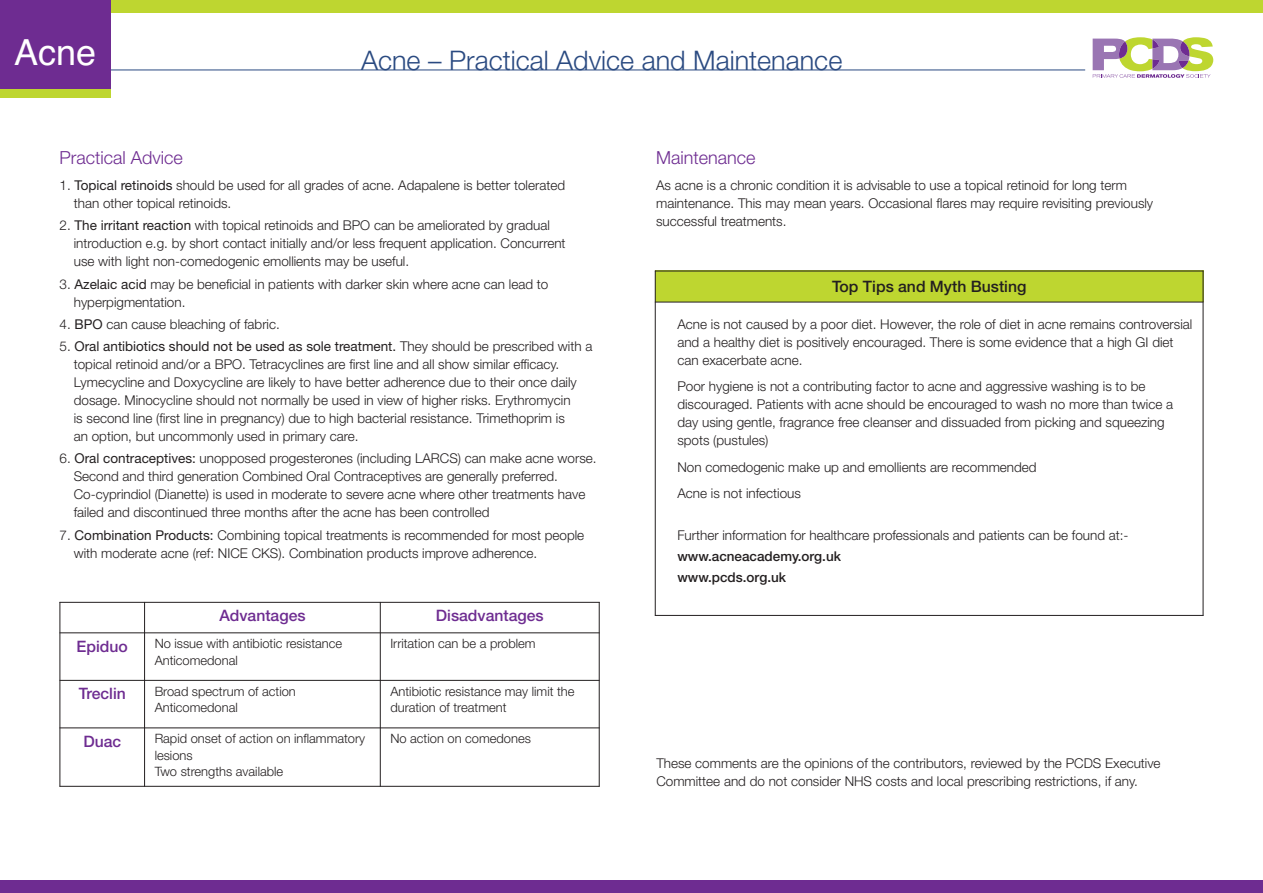
<style>
.page{position:relative;width:1263px;height:893px;background:#fff}
.page>*{position:absolute;margin:0;border:0;box-sizing:border-box;transform-origin:0 0}
.t1{font:36px "Helvetica";color:#fff}
.t2{font:300 27px "Helvetica Neue LT Std";color:#2a4a81}
.t3{font:300 18px "Helvetica Neue LT Std";color:#6e2c91}
.t4{font:500 15.75px "Helvetica Neue LT Std";color:#6e2c91}
.t5{font:500 15.75px "Helvetica Neue LT Std";color:#231f20}
.t6{font:300 13.5px/18px "Helvetica Neue LT Std";color:#231f20}
.t7{font:500 13.5px/21px "Helvetica Neue LT Std";color:#231f20}
.t8{font:300 12.9px/16px "Helvetica Neue LT Std";color:#231f20}
.s1{font-weight:400}
</style>
<div class="page">
<svg style="left:1093px;top:37px;width:120px;height:41px"></svg>
<div style="left:111px;top:0;width:1152px;height:13px;background:#bed630"></div>
<div style="left:0;top:880px;width:1263px;height:13px;background:#6e2c91"></div>
<hr style="left:111px;top:70px;width:974px;height:1px;background:#2a4a81">
<div style="left:655px;top:271px;width:548px;height:31px;background:#bed630"></div>
<hr style="left:655px;top:271px;width:1px;height:345px;background:#231f20">
<hr style="left:1203px;top:271px;width:1px;height:345px;background:#231f20">
<hr style="left:655px;top:271px;width:548px;height:1px;background:#231f20">
<hr style="left:655px;top:302px;width:548px;height:1px;background:#231f20">
<hr style="left:655px;top:615px;width:548px;height:1px;background:#231f20">
<div style="left:0;top:0;width:111px;height:89px;background:#6e2c91"></div>
<div style="left:0;top:89px;width:111px;height:9px;background:#bed630"></div>
<hr style="left:60px;top:602px;width:1px;height:185px;background:#231f20">
<hr style="left:144px;top:602px;width:1px;height:185px;background:#231f20">
<hr style="left:380px;top:602px;width:1px;height:185px;background:#231f20">
<hr style="left:599px;top:602px;width:1px;height:185px;background:#231f20">
<hr style="left:60px;top:602px;width:540px;height:1px;background:#231f20">
<hr style="left:60px;top:632px;width:540px;height:1px;background:#231f20">
<hr style="left:60px;top:680px;width:540px;height:1px;background:#231f20">
<hr style="left:60px;top:727px;width:540px;height:1px;background:#231f20">
<hr style="left:60px;top:786px;width:540px;height:1px;background:#231f20">
<h1 class="t1" style="left:14px;top:32px;width:84px">Acne</h1>
<h2 class="t2" style="left:361px;top:50px;width:483px">Acne – Practical Advice and Maintenance</h2>
<h3 class="t3" style="left:60px;top:151px;width:125px">Practical Advice</h3>
<p class="t6" style="left:74px;top:178px;width:493px;text-indent:-14px">1. <span class="s1">Topical retinoids</span> should be used for all grades of acne. Adapalene is better tolerated than other topical retinoids.</p>
<p class="t6" style="left:74px;top:218px;width:493px;text-indent:-14px">2. <span class="s1">The irritant reaction</span> with topical retinoids and BPO can be ameliorated by gradual introduction e.g. by short contact initially and/or less frequent application. Concurrent use with light non-comedogenic emollients may be useful.</p>
<p class="t6" style="left:74px;top:276px;width:476px;text-indent:-14px">3. <span class="s1">Azelaic acid</span> may be beneficial in patients with darker skin where acne can lead to hyperpigmentation.</p>
<p class="t6" style="left:60px;top:316px;width:222px">4. <span class="s1">BPO</span> can cause bleaching of fabric.</p>
<p class="t6" style="left:74px;top:339px;width:520px;text-indent:-14px">5. <span class="s1">Oral antibiotics should not be used as sole treatment.</span> They should be prescribed with a topical retinoid and/or a BPO. Tetracyclines are first line and all show similar efficacy.<br>Lymecycline and Doxycycline are likely to have better adherence due to their once daily dosage. Minocycline should not normally be used in view of higher risks. Erythromycin<br>is second line (first line in pregnancy) due to high bacterial resistance. Trimethoprim is<br>an option, but uncommonly used in primary care.</p>
<p class="t6" style="left:74px;top:451px;width:524px;text-indent:-14px">6. <span class="s1">Oral contraceptives:</span> unopposed progesterones (including LARCS) can make acne worse.<br>Second and third generation Combined Oral Contraceptives are generally preferred.<br>Co-cyprindiol (Dianette) is used in moderate to severe acne where other treatments have failed and discontinued three months after the acne has been controlled</p>
<p class="t6" style="left:74px;top:527px;width:512px;text-indent:-14px">7. <span class="s1">Combination Products:</span> Combining topical treatments is recommended for most people with moderate acne (ref: NICE CKS). Combination products improve adherence.</p>
<p class="t4" style="left:219px;top:610px;width:88px">Advantages</p>
<p class="t4" style="left:436px;top:610px;width:109px">Disadvantages</p>
<p class="t4" style="left:77px;top:641px;width:53px">Epiduo</p>
<p class="t8" style="left:155px;top:637px;width:189px">No issue with antibiotic resistance<br>Anticomedonal</p>
<p class="t8" style="left:390px;top:637px;width:147px">Irritation can be a problem</p>
<p class="t4" style="left:79px;top:688px;width:49px">Treclin</p>
<p class="t8" style="left:155px;top:684px;width:143px">Broad spectrum of action<br>Anticomedonal</p>
<p class="t8" style="left:390px;top:684px;width:186px">Antibiotic resistance may limit the duration of treatment</p>
<p class="t4" style="left:83px;top:736px;width:39px">Duac</p>
<p class="t8" style="left:155px;top:732px;width:212px">Rapid onset of action on inflammatory lesions<br>Two strengths available</p>
<p class="t8" style="left:390px;top:732px;width:142px">No action on comedones</p>
<h3 class="t3" style="left:656px;top:151px;width:101px">Maintenance</h3>
<p class="t6" style="left:656px;top:178px;width:499px">As acne is a chronic condition it is advisable to use a topical retinoid for long term maintenance. This may mean years. Occasional flares may require revisiting previously successful treatments.</p>
<p class="t5" style="left:832px;top:281px;width:196px">Top Tips and Myth Busting</p>
<p class="t6" style="left:677px;top:316px;width:516px">Acne is not caused by a poor diet. However, the role of diet in acne remains controversial and a healthy diet is positively encouraged. There is some evidence that a high GI diet can exacerbate acne.</p>
<p class="t6" style="left:677px;top:379px;width:497px">Poor hygiene is not a contributing factor to acne and aggressive washing is to be discouraged. Patients with acne should be encouraged to wash no more than twice a day using gentle, fragrance free cleanser and dissuaded from picking and squeezing spots (pustules)</p>
<p class="t6" style="left:677px;top:455px;width:361px;line-height:26.5px">Non comedogenic make up and emollients are recommended<br>Acne is not infectious</p>
<p class="t6" style="left:677px;top:527px;width:453px">Further information for healthcare professionals and patients can be found at:-</p>
<p class="t7" style="left:677px;top:547px;width:165px">www.acneacademy.org.uk www.pcds.org.uk</p>
<p class="t6" style="left:656px;top:755px;width:506px">These comments are the opinions of the contributors, reviewed by the PCDS Executive<br>Committee and do not consider NHS costs and local prescribing restrictions, if any.</p>
</div>
